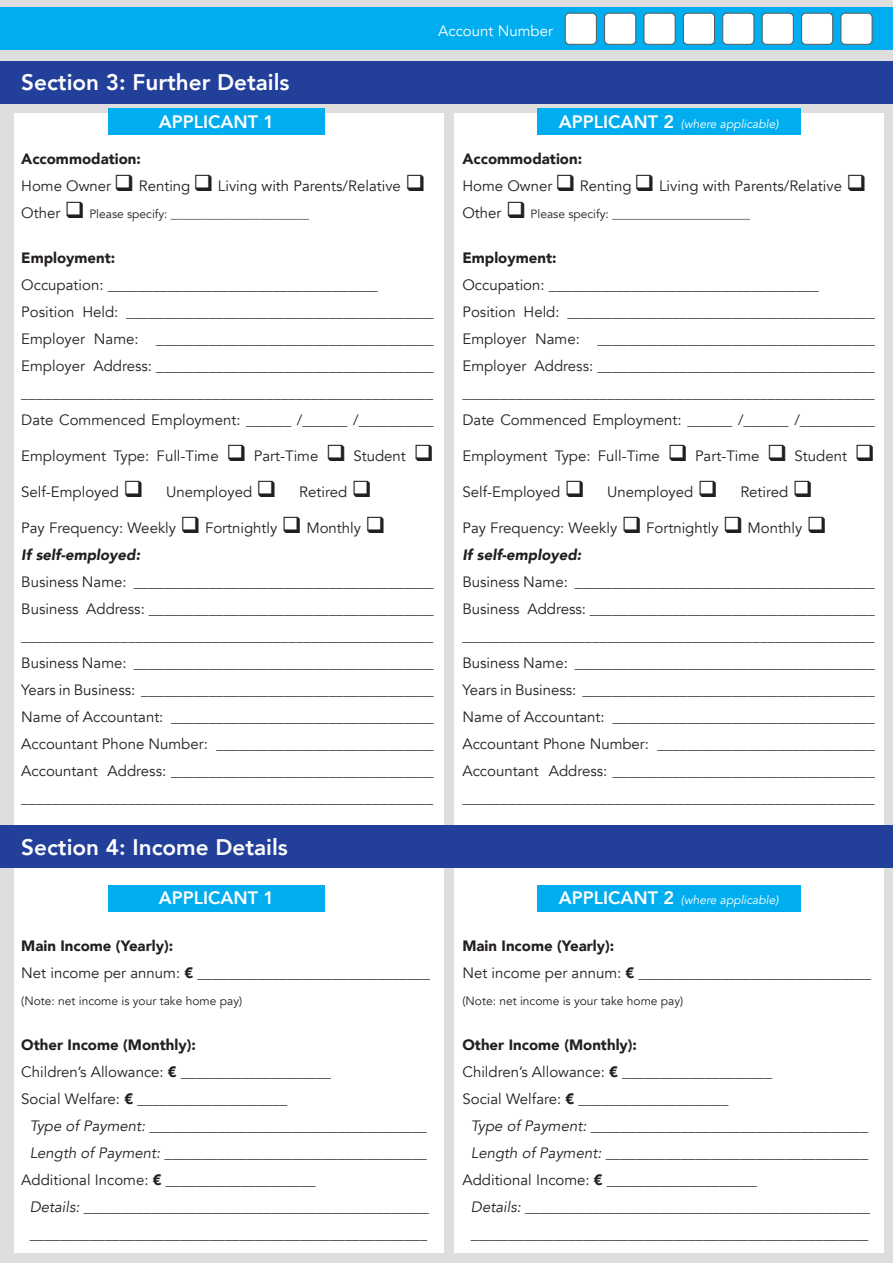
<style>
.page{position:relative;width:893px;height:1263px;background:#fff}
.page>*{position:absolute;margin:0;border:0;box-sizing:border-box;transform-origin:0 0}
.t1{font:800 22.5px "Avenir";color:#fff}
.t2{font:800 18px "Avenir";color:#fff}
.t3{font:15px/27px "Avenir";color:#231f20}
.t4{font:900 15px "Avenir";color:#231f20}
.t5{font:italic 900 15px "Avenir";color:#231f20}
.t6{font:15px "Avenir";color:#fff}
.t7{font:12px "Avenir";color:#231f20}
.t8{font:italic 12px "Avenir";color:#fff}
.s1{font-weight:800;font-style:normal;font-size:18px}
.s2{font-size:15px}
.s3{font-weight:900}
.s4{font-style:italic}
</style>
<div class="page">
<div style="left:0;top:0;width:893px;height:1263px;background:linear-gradient(to right,#e0e0e0,#e0e0e0)"></div>
<hr style="left:892px;top:0;width:1px;height:1263px;background:#57585a">
<hr style="left:892px;top:587px;width:1px;height:42px;background:#223f99">
<hr style="left:892px;top:840px;width:1px;height:43px;background:#223f99">
<div style="left:0;top:8px;width:893px;height:42px;background:#00aeef"></div>
<div style="left:565px;top:13px;width:31px;height:31px;background:#fff;border-radius:4px"></div>
<div style="left:565px;top:13px;width:32px;height:32px;border:1px solid #57585a;border-radius:4px"></div>
<div style="left:723px;top:13px;width:31px;height:31px;background:#fff;border-radius:4px"></div>
<div style="left:722px;top:13px;width:32px;height:32px;border:1px solid #57585a;border-radius:4px"></div>
<div style="left:605px;top:13px;width:31px;height:31px;background:#fff;border-radius:4px"></div>
<div style="left:604px;top:13px;width:32px;height:32px;border:1px solid #57585a;border-radius:4px"></div>
<div style="left:762px;top:13px;width:31px;height:31px;background:#fff;border-radius:4px"></div>
<div style="left:762px;top:13px;width:32px;height:32px;border:1px solid #57585a;border-radius:4px"></div>
<div style="left:644px;top:13px;width:31px;height:31px;background:#fff;border-radius:4px"></div>
<div style="left:644px;top:13px;width:31px;height:32px;border:1px solid #57585a;border-radius:4px"></div>
<div style="left:801px;top:13px;width:32px;height:31px;background:#fff;border-radius:4px"></div>
<div style="left:801px;top:13px;width:32px;height:32px;border:1px solid #57585a;border-radius:4px"></div>
<div style="left:683px;top:13px;width:31px;height:31px;background:#fff;border-radius:4px"></div>
<div style="left:683px;top:13px;width:32px;height:32px;border:1px solid #57585a;border-radius:4px"></div>
<div style="left:841px;top:13px;width:31px;height:31px;background:#fff;border-radius:4px"></div>
<div style="left:841px;top:13px;width:31px;height:32px;border:1px solid #57585a;border-radius:4px"></div>
<div style="left:0;top:61px;width:893px;height:42px;background:#223f99"></div>
<div style="left:14px;top:113px;width:429px;height:1139px;background:#fff"></div>
<div style="left:454px;top:113px;width:429px;height:1139px;background:#fff"></div>
<div style="left:108px;top:108px;width:217px;height:27px;background:#00aeef"></div>
<div style="left:537px;top:108px;width:263px;height:27px;background:#00aeef"></div>
<div style="left:0;top:825px;width:893px;height:43px;background:#223f99"></div>
<div style="left:108px;top:884px;width:217px;height:27px;background:#00aeef"></div>
<div style="left:537px;top:884px;width:263px;height:27px;background:#00aeef"></div>
<p class="t1" style="left:21px;top:65px;width:270px">Section 3: Further Details</p>
<p class="t6" style="left:438px;top:22px;width:116px">Account Number</p>
<p class="t2" style="left:159px;top:108px;width:117px">APPLICANT 1</p>
<p class="t8" style="left:559px;top:117px;width:221px"><span class="s1">APPLICANT 2</span> (where applicable)</p>
<p class="t4" style="left:21px;top:146px;width:121px">Accommodation:</p>
<p class="t3" style="left:21px;top:172px;width:406px">Home Owner ❑ Renting ❑ Living with Parents/Relative ❑</p>
<p class="t7" style="left:21px;top:207px;width:289px"><span class="s2">Other</span> ❑ Please specify: _______________________</p>
<p class="t4" style="left:21px;top:245px;width:96px">Employment:</p>
<p class="t3" style="left:21px;top:271px;width:358px">Occupation: ____________________________________</p>
<p class="t3" style="left:21px;top:298px;width:414px">Position Held: _________________________________________</p>
<p class="t3" style="left:21px;top:325px;width:414px;text-align:justify">Employer Name: _____________________________________ Employer Address: _____________________________________ ______________________________________________________</p>
<p class="t3" style="left:21px;top:406px;width:414px">Date Commenced Employment: ______ /______ /__________</p>
<p class="t3" style="left:21px;top:442px;width:414px">Employment Type: Full-Time ❑ Part-Time ❑ Student ❑</p>
<p class="t3" style="left:21px;top:478px;width:352px">Self-Employed ❑ Unemployed ❑ Retired ❑</p>
<p class="t3" style="left:21px;top:514px;width:366px">Pay Frequency: Weekly ❑ Fortnightly ❑ Monthly ❑</p>
<p class="t5" style="left:21px;top:542px;width:120px">If self-employed:</p>
<p class="t3" style="left:21px;top:568px;width:414px">Business Name: ________________________________________</p>
<p class="t3" style="left:21px;top:595px;width:414px">Business Address: ______________________________________ ______________________________________________________</p>
<p class="t3" style="left:21px;top:649px;width:414px">Business Name: ________________________________________</p>
<p class="t3" style="left:21px;top:676px;width:414px">Years in Business: _______________________________________</p>
<p class="t3" style="left:21px;top:703px;width:414px">Name of Accountant: ___________________________________</p>
<p class="t3" style="left:21px;top:730px;width:414px">Accountant Phone Number: _____________________________</p>
<p class="t3" style="left:21px;top:757px;width:414px">Accountant Address: ___________________________________ ______________________________________________________</p>
<p class="t1" style="left:21px;top:829px;width:268px">Section 4: Income Details</p>
<p class="t4" style="left:462px;top:146px;width:121px">Accommodation:</p>
<p class="t3" style="left:462px;top:172px;width:406px">Home Owner ❑ Renting ❑ Living with Parents/Relative ❑</p>
<p class="t7" style="left:462px;top:207px;width:289px"><span class="s2">Other</span> ❑ Please specify: _______________________</p>
<p class="t4" style="left:462px;top:245px;width:96px">Employment:</p>
<p class="t3" style="left:462px;top:271px;width:358px">Occupation: ____________________________________</p>
<p class="t3" style="left:462px;top:298px;width:414px">Position Held: _________________________________________</p>
<p class="t3" style="left:462px;top:325px;width:414px;text-align:justify">Employer Name: _____________________________________ Employer Address: _____________________________________ ______________________________________________________</p>
<p class="t3" style="left:462px;top:406px;width:414px">Date Commenced Employment: ______ /______ /__________</p>
<p class="t3" style="left:462px;top:442px;width:414px">Employment Type: Full-Time ❑ Part-Time ❑ Student ❑</p>
<p class="t3" style="left:462px;top:478px;width:352px">Self-Employed ❑ Unemployed ❑ Retired ❑</p>
<p class="t3" style="left:462px;top:514px;width:366px">Pay Frequency: Weekly ❑ Fortnightly ❑ Monthly ❑</p>
<p class="t5" style="left:462px;top:542px;width:120px">If self-employed:</p>
<p class="t3" style="left:462px;top:568px;width:414px">Business Name: ________________________________________</p>
<p class="t3" style="left:462px;top:595px;width:414px">Business Address: ______________________________________ ______________________________________________________</p>
<p class="t3" style="left:462px;top:649px;width:414px">Business Name: ________________________________________</p>
<p class="t3" style="left:462px;top:676px;width:414px">Years in Business: _______________________________________</p>
<p class="t3" style="left:462px;top:703px;width:414px">Name of Accountant: ___________________________________</p>
<p class="t3" style="left:462px;top:730px;width:414px">Accountant Phone Number: _____________________________</p>
<p class="t3" style="left:462px;top:757px;width:414px">Accountant Address: ___________________________________ ______________________________________________________</p>
<p class="t2" style="left:159px;top:884px;width:117px">APPLICANT 1</p>
<p class="t8" style="left:559px;top:893px;width:221px"><span class="s1">APPLICANT 2</span> (where applicable)</p>
<p class="t4" style="left:21px;top:933px;width:153px">Main Income (Yearly):</p>
<p class="t3" style="left:21px;top:959px;width:410px">Net income per annum: <span class="s3">€</span> _______________________________</p>
<p class="t7" style="left:21px;top:993px;width:222px">(Note: net income is your take home pay)</p>
<p class="t4" style="left:21px;top:1032px;width:176px">Other Income (Monthly):</p>
<p class="t3" style="left:21px;top:1058px;width:311px">Children’s Allowance: <span class="s3">€</span> ____________________</p>
<p class="t3" style="left:21px;top:1085px;width:268px">Social Welfare: <span class="s3">€</span> ____________________</p>
<p class="t3" style="left:30px;top:1112px;width:399px"><span class="s4">Type of Payment:</span> _____________________________________</p>
<p class="t3" style="left:30px;top:1139px;width:399px"><span class="s4">Length of Payment:</span> ___________________________________</p>
<p class="t3" style="left:21px;top:1166px;width:296px">Additional Income: <span class="s3">€</span> ____________________</p>
<p class="t3" style="left:30px;top:1193px;width:401px"><span class="s4">Details:</span> ______________________________________________ _____________________________________________________</p>
<p class="t4" style="left:462px;top:933px;width:153px">Main Income (Yearly):</p>
<p class="t3" style="left:462px;top:959px;width:410px">Net income per annum: <span class="s3">€</span> _______________________________</p>
<p class="t7" style="left:462px;top:993px;width:222px">(Note: net income is your take home pay)</p>
<p class="t4" style="left:462px;top:1032px;width:176px">Other Income (Monthly):</p>
<p class="t3" style="left:462px;top:1058px;width:311px">Children’s Allowance: <span class="s3">€</span> ____________________</p>
<p class="t3" style="left:462px;top:1085px;width:268px">Social Welfare: <span class="s3">€</span> ____________________</p>
<p class="t3" style="left:471px;top:1112px;width:399px"><span class="s4">Type of Payment:</span> _____________________________________</p>
<p class="t3" style="left:471px;top:1139px;width:399px"><span class="s4">Length of Payment:</span> ___________________________________</p>
<p class="t3" style="left:462px;top:1166px;width:296px">Additional Income: <span class="s3">€</span> ____________________</p>
<p class="t3" style="left:471px;top:1193px;width:401px"><span class="s4">Details:</span> ______________________________________________ _____________________________________________________</p>
</div>
